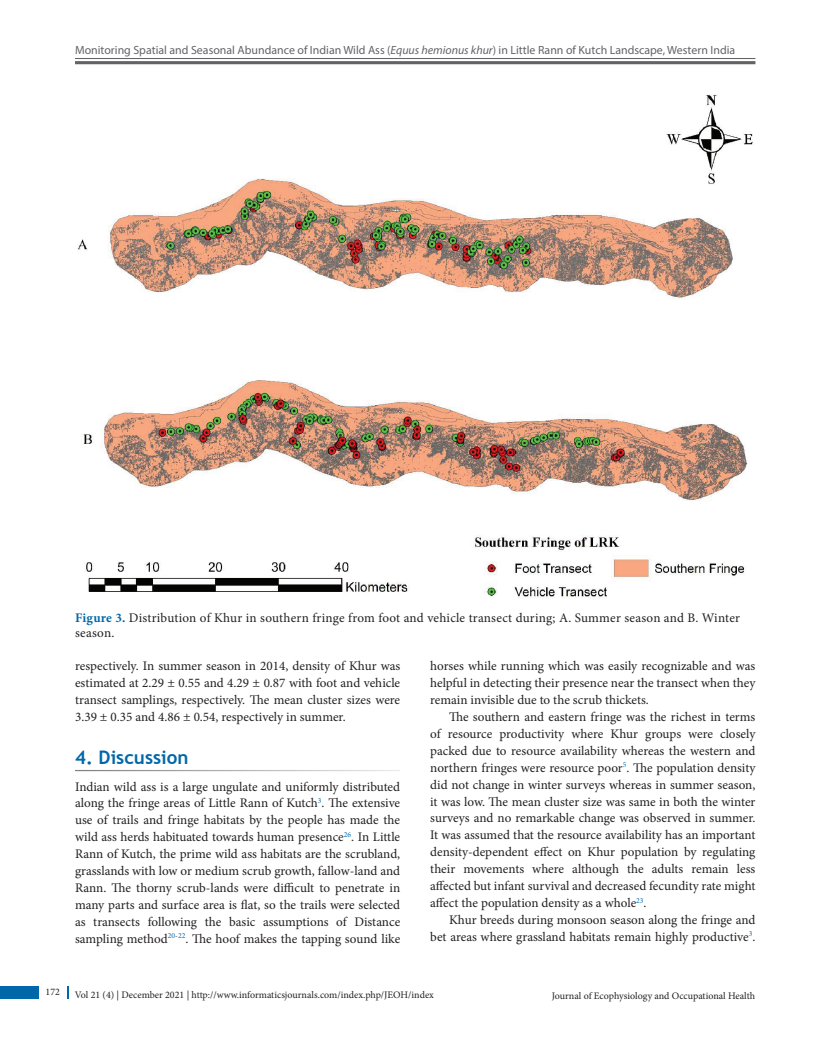
<style>
.page{position:relative;width:818px;height:1043px;background:#fff}
.page>*{position:absolute;margin:0;border:0;box-sizing:border-box;transform-origin:0 0}
.t1{font:700 18.75px "Trebuchet MS";color:#0068a9}
.Text{font:13.12px/16.9px "Minion Pro";color:#231f20;text-align:justify}
.Text_Ind{font:13.12px/16.9px "Minion Pro";color:#231f20;text-align:justify}
.TabTitle{font:13.12px/15.6px "Minion Pro";letter-spacing:.02em;color:#231f20}
.t2{font:11.88px "Myriad Pro";color:#636366}
.t3{font:10px "Minion Pro";color:#231f20}
.s1{font-style:italic}
.s2{font-weight:700;color:#0068a9}
</style>
<div class="page">
<div style="left:0;top:986px;width:39px;height:12px;background:#0068a9"></div>
<svg style="left:67px;top:986px;width:1px;height:12px"></svg>
<hr style="left:75px;top:58px;width:680px;height:1px;background:#636366">
<hr style="left:75px;top:61px;width:680px;height:3px;background:#636366">
<img style="left:77px;top:94px;width:676px;height:504px">
<p class="t2" style="left:75px;top:43px;width:661px">Monitoring Spatial and Seasonal Abundance of Indian Wild Ass (<span class="s1">Equus hemionus khur</span>) in Little Rann of Kutch Landscape, Western India</p>
<p class="TabTitle" style="left:75px;top:609px;width:666px"><span class="s2">Figure 3.</span> Distribution of Khur in southern fringe from foot and vehicle transect during; A. Summer season and B. Winter season.</p>
<p class="Text" style="left:75px;top:657px;width:326px">respectively. In summer season in 2014, density of Khur was estimated at 2.29 ± 0.55 and 4.29 ± 0.87 with foot and vehicle transect samplings, respectively. The mean cluster sizes were 3.39 ± 0.35 and 4.86 ± 0.54, respectively in summer.</p>
<h1 class="t1" style="left:75px;top:745px;width:115px">4. Discussion</h1>
<p class="Text" style="left:75px;top:777px;width:326px">Indian wild ass is a large ungulate and uniformly distributed along the fringe areas of Little Rann of Kutch<sup>3</sup>. The extensive use of trails and fringe habitats by the people has made the wild ass herds habituated towards human presence<sup>26</sup>. In Little Rann of Kutch, the prime wild ass habitats are the scrubland, grasslands with low or medium scrub growth, fallow-land and Rann. The thorny scrub-lands were difficult to penetrate in many parts and surface area is flat, so the trails were selected as transects following the basic assumptions of Distance sampling method<sup>20</sup><sup>-</sup><sup>22</sup>. The hoof makes the tapping sound like</p>
<p class="Text" style="left:430px;top:657px;width:326px">horses while running which was easily recognizable and was helpful in detecting their presence near the transect when they remain invisible due to the scrub thickets.</p>
<p class="Text_Ind" style="left:430px;top:708px;width:326px;text-indent:19px">The southern and eastern fringe was the richest in terms of resource productivity where Khur groups were closely packed due to resource availability whereas the western and northern fringes were resource poor<sup>5</sup>. The population density did not change in winter surveys whereas in summer season, it was low. The mean cluster size was same in both the winter surveys and no remarkable change was observed in summer.<br>It was assumed that the resource availability has an important density-dependent effect on Khur population by regulating their movements where although the adults remain less affected but infant survival and decreased fecundity rate might affect the population density as a whole<sup>23</sup>.</p>
<p class="Text_Ind" style="left:430px;top:911px;width:326px;text-align:right">Khur breeds during monsoon season along the fringe and bet areas where grassland habitats remain highly productive<sup>3</sup>.</p>
<p class="t3" style="left:46px;top:984px;width:16px">172</p>
<p class="t3" style="left:75px;top:988px;width:360px">Vol 21 (4) | December 2021 | http://www.informaticsjournals.com/index.php/JEOH/index</p>
<p class="t3" style="left:551px;top:989px;width:205px">Journal of Ecophysiology and Occupational Health</p>
</div>
